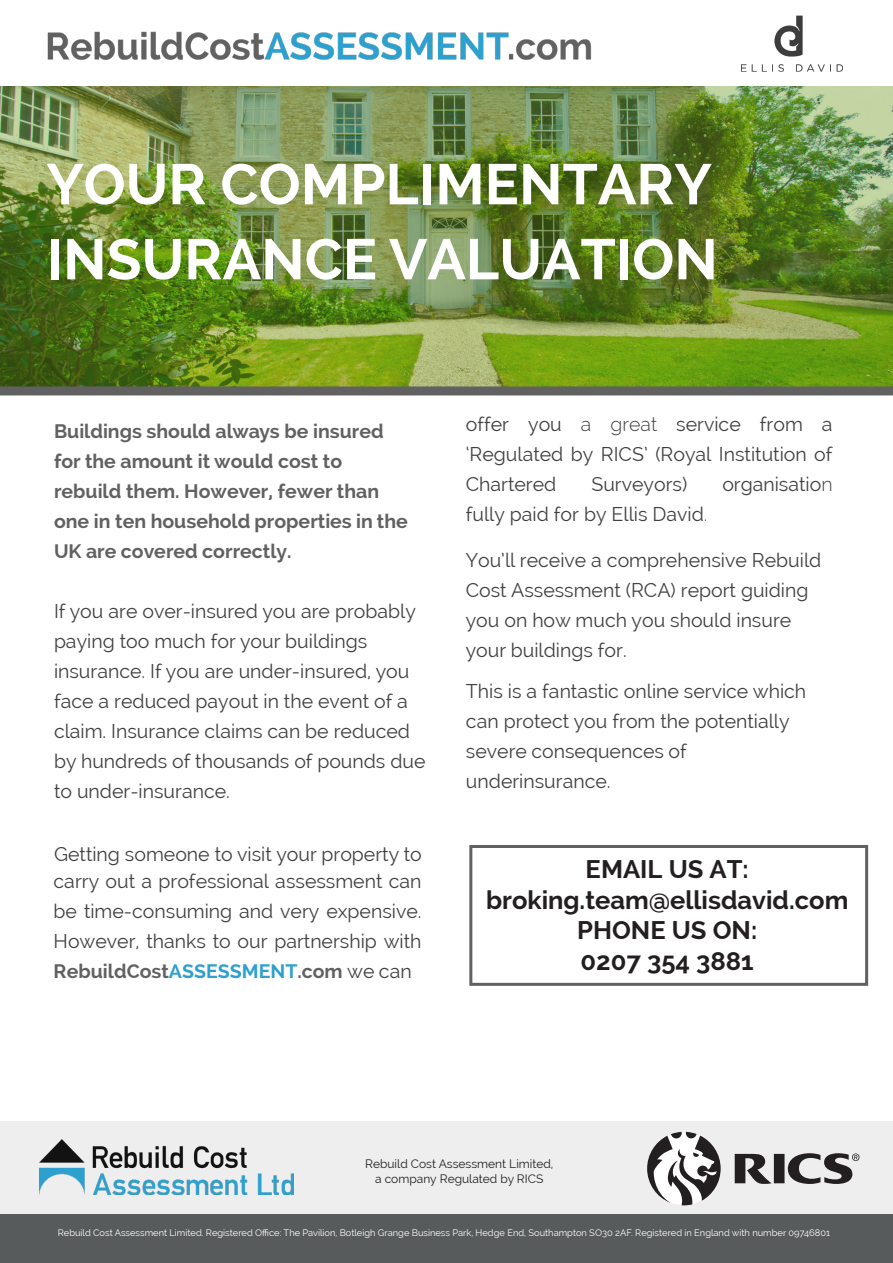
<style>
.page{position:relative;width:893px;height:1263px;background:#fff}
.page>*{position:absolute;margin:0;border:0;box-sizing:border-box;transform-origin:0 0}
.t1{font:700 57px/75px "Raleway";color:#fff}
.t2{font:700 25.5px/30.6px "Raleway";color:#231f20;text-align:center}
.t3{font:19.5px/30px "Raleway";color:#404040}
.t4{font:700 19.5px/30px "Raleway";color:#616161}
.t5{font:12px "Raleway";color:#231f20}
.t6{font:9.3px "Raleway";color:#fff}
.s1{font-weight:700;color:#616161}
.s2{font-weight:700;color:#2da0ce}
.s3{font-weight:300}
</style>
<div class="page">
<img style="left:0;top:87px;width:893px;height:299px">
<div style="left:0;top:386px;width:893px;height:9px;background:#616161"></div>
<div style="left:0;top:1121px;width:893px;height:93px;background:#eeeeef"></div>
<div style="left:0;top:1214px;width:893px;height:49px;background:#585b5c"></div>
<svg style="left:647px;top:1132px;width:212px;height:73px"></svg>
<img style="left:39px;top:1139px;width:254px;height:56px">
<img style="left:47px;top:31px;width:545px;height:29px">
<div style="left:469px;top:845px;width:399px;height:141px;border:3px solid #616161"></div>
<img style="left:741px;top:15px;width:102px;height:57px">
<p class="t1" style="left:47px;top:147px;width:672px">YOUR COMPLIMENTARY<br>INSURANCE VALUATION</p>
<p class="t4" style="left:54px;top:416px;width:355px">Buildings should always be insured for the amount it would cost to rebuild them. However, fewer than one in ten household properties in the<br>UK are covered correctly.</p>
<p class="t3" style="left:54px;top:596px;width:373px">If you are over-insured you are probably paying too much for your buildings insurance. If you are under-insured, you face a reduced payout in the event of a claim. Insurance claims can be reduced by hundreds of thousands of pounds due to under-insurance.</p>
<p class="t3" style="left:54px;top:841px;width:370px;line-height:26.8px">Getting someone to visit your property to carry out a professional assessment can</p>
<p class="t3" style="left:54px;top:896px;width:369px;text-align:justify">be time-consuming and very expensive.<br>However, thanks to our partnership with <span class="s1">RebuildCost</span><span class="s2">ASSESSMENT</span><span class="s1">.com</span> we can</p>
<p class="t3" style="left:466px;top:409px;width:368px;text-align:justify">offer you <span class="s3">a great</span> service from a ‘Regulated by RICS’ (Royal Institution of Chartered</p>
<p class="t3" style="left:591px;top:469px;width:97px">Surveyors)</p>
<p class="t3" style="left:722px;top:469px;width:112px">organisatio<span class="s3">n</span></p>
<p class="t3" style="left:466px;top:499px;width:243px">fully paid for by Ellis David<span class="s3">.</span></p>
<p class="t3" style="left:466px;top:545px;width:357px">You’ll receive a comprehensive Rebuild<br>Cost Assessment (RCA) report guiding you on how much you should insure your buildings for.</p>
<p class="t3" style="left:466px;top:676px;width:342px">This is a fantastic online service which can protect you from the potentially severe consequences of underinsurance.</p>
<p class="t2" style="left:486px;top:854px;width:364px">EMAIL US AT: broking.team@ellisdavid.com<br>PHONE US ON:<br>0207 354 3881</p>
<p class="t5" style="left:365px;top:1157px;width:190px">Rebuild Cost Assessment Limited,</p>
<p class="t5" style="left:375px;top:1171px;width:170px">a company Regulated by RICS</p>
<p class="t6" style="left:58px;top:1227px;width:774px">Rebuild Cost Assessment Limited. Registered Office: The Pavilion, Botleigh Grange Business Park, Hedge End, Southampton SO30 2AF. Registered in England with number 09746801</p>
</div>
